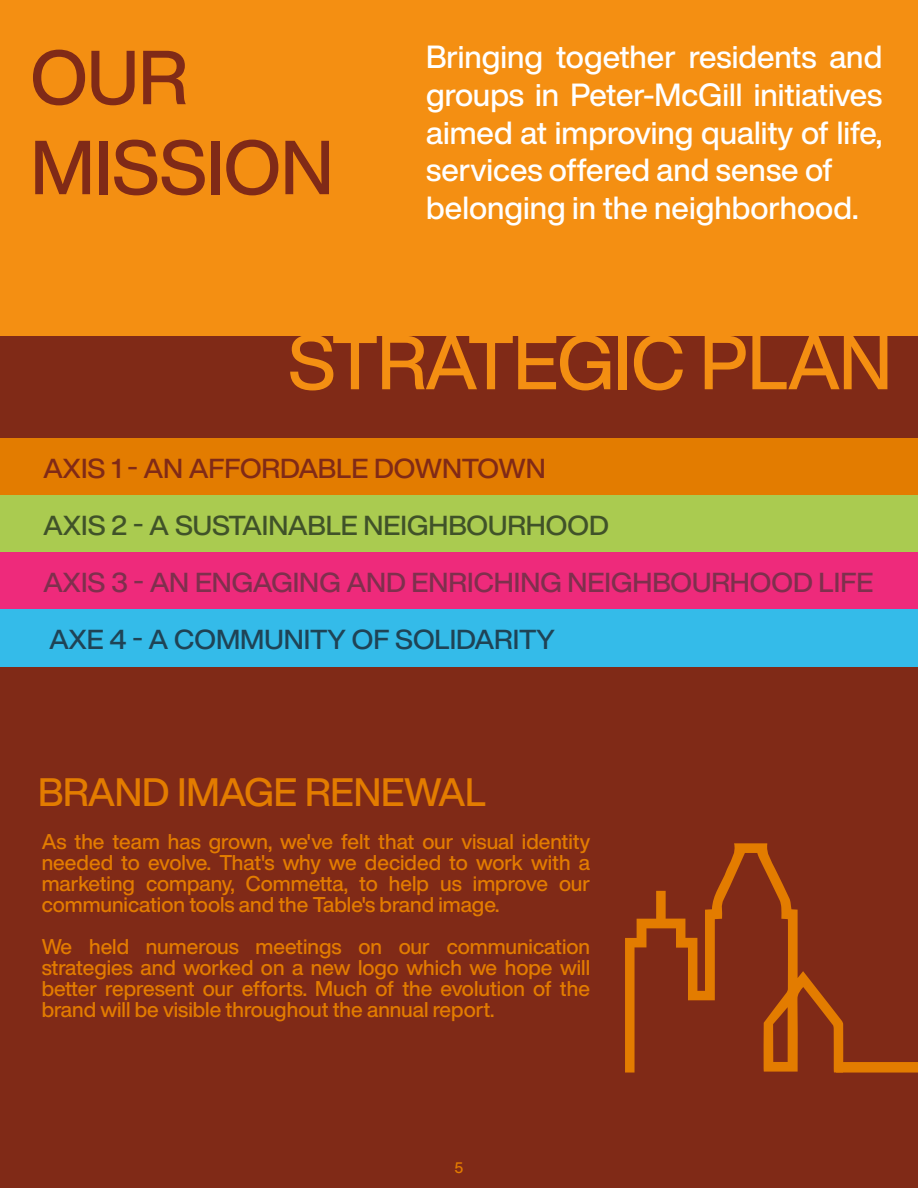
<style>
.page{position:relative;width:918px;height:1188px;background:#fff}
.page>*{position:absolute;margin:0;border:0;box-sizing:border-box;transform-origin:0 0}
.t1{font:500 75px "Helvetica Now Display";letter-spacing:-.01em;color:#f48f12}
.t2{font:500 75px/90px "Helvetica Now Display";color:#802a17}
.t3{font:500 39px "Helvetica Now Display";letter-spacing:-.005em;color:#e37c00}
.t4{font:500 31.5px/37.8px "Helvetica Now Display";color:#fff}
.t5{font:500 27px "Helvetica Now Display";color:#7e304d;scale:1.05 1}
.t6{font:500 27px "Helvetica Now Display";color:#405229;scale:1.05 1}
.t7{font:500 27px "Helvetica Now Display";color:#1f4355;scale:1.05 1}
.t8{font:500 27px "Helvetica Now Display";letter-spacing:-.005em;color:#802a17;scale:1.05 1}
.t9{font:500 21px/21px "Helvetica Now Display";color:#e37c00;text-align:justify}
.t10{font:500 15px "Helvetica Now Display";color:#e37c00}
</style>
<div class="page">
<div style="left:0;top:0;width:918px;height:395px;background:#f48f12"></div>
<div style="left:0;top:336px;width:918px;height:852px;background:#802a17"></div>
<div style="left:836px;top:1062px;width:82px;height:11px;background:#e37c00"></div>
<div style="left:0;top:438px;width:918px;height:58px;background:#e37c00"></div>
<div style="left:0;top:495px;width:918px;height:58px;background:#aacb50"></div>
<div style="left:0;top:552px;width:918px;height:58px;background:#ee2a7b"></div>
<div style="left:0;top:609px;width:918px;height:57px;background:#34bbe9"></div>
<svg style="left:625px;top:843px;width:218px;height:230px"></svg>
<h1 class="t2" style="left:31px;top:32px;width:305px">OUR<br>MISSION</h1>
<h3 class="t4" style="left:426px;top:38px;width:458px">Bringing together residents and groups in Peter-McGill initiatives aimed at improving quality of life, services offered and sense of belonging in the neighborhood.</h3>
<h1 class="t1" style="left:288px;top:311px;width:606px">STRATEGIC PLAN</h1>
<p class="t8" style="left:43px;top:450px;width:480px">AXIS 1 - AN AFFORDABLE DOWNTOWN</p>
<p class="t6" style="left:43px;top:507px;width:540px">AXIS 2 - A SUSTAINABLE NEIGHBOURHOOD</p>
<p class="t5" style="left:43px;top:564px;width:792px">AXIS 3 - AN ENGAGING AND ENRICHING NEIGHBOURHOOD LIFE</p>
<p class="t7" style="left:49px;top:620px;width:483px">AXE 4 - A COMMUNITY OF SOLIDARITY</p>
<h2 class="t3" style="left:38px;top:766px;width:449px">BRAND IMAGE RENEWAL</h2>
<p class="t9" style="left:42px;top:831px;width:550px">As the team has grown, we've felt that our visual identity needed to evolve. That's why we decided to work with a marketing company, Commetta, to help us improve our communication tools and the Table's brand image.</p>
<p class="t9" style="left:42px;top:936px;width:550px">We held numerous meetings on our communication strategies and worked on a new logo which we hope will better represent our efforts. Much of the evolution of the brand will be visible throughout the annual report.</p>
<p class="t10" style="left:455px;top:1157px;width:10px">5</p>
</div>
